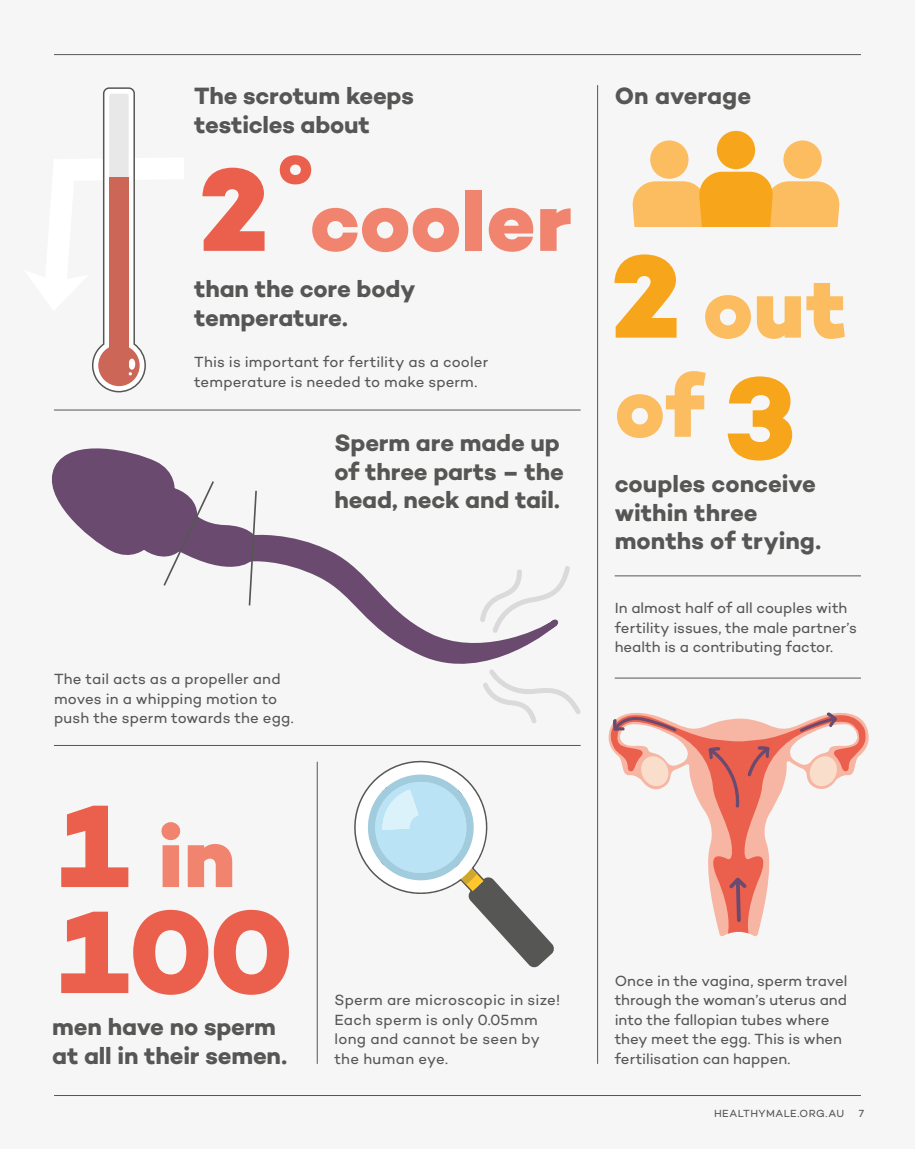
<style>
.page{position:relative;width:915px;height:1149px;background:#fff}
.page>*{position:absolute;margin:0;border:0;box-sizing:border-box;transform-origin:0 0}
.t1{font:800 119.55px "Campton";color:#eb604d}
.t2{font:800 84.9px "Campton";letter-spacing:.005em;color:#f0846e}
.t3{font:800 84px/99px "Campton";color:#fbbd60}
.t4{font:700 24px/28.5px "Campton";letter-spacing:-.005em;color:#565655}
.t5{font:15px/19.5px "Campton";letter-spacing:.005em;color:#565655}
.t6{font:10.5px "Campton";letter-spacing:.04em;color:#565655}
.s1{font-size:119.55px;color:#eb604d}
.s2{font-size:119.55px;color:#f7a51a}
</style>
<div class="page">
<div style="left:0;top:0;width:914px;height:1148px;background:#f6f6f6"></div>
<svg style="left:51px;top:448px;width:492px;height:216px"></svg>
<div style="left:650px;top:140px;width:38px;height:39px;background:#fbbd60;border-radius:50%"></div>
<div style="left:783px;top:140px;width:38px;height:39px;background:#fbbd60;border-radius:50%"></div>
<svg style="left:632px;top:172px;width:208px;height:55px"></svg>
<div style="left:716px;top:131px;width:38px;height:38px;background:#f7a51a;border-radius:50%"></div>
<hr style="left:54px;top:409px;width:526px;height:1px;background:#565655">
<hr style="left:597px;top:85px;width:1px;height:978px;background:#565655">
<hr style="left:54px;top:745px;width:526px;height:1px;background:#565655">
<hr style="left:317px;top:761px;width:1px;height:302px;background:#565655">
<hr style="left:614px;top:575px;width:246px;height:1px;background:#565655">
<hr style="left:614px;top:677px;width:246px;height:1px;background:#565655">
<svg style="left:162px;top:479px;width:53px;height:108px"></svg>
<svg style="left:248px;top:489px;width:10px;height:118px"></svg>
<svg style="left:477px;top:562px;width:93px;height:73px"></svg>
<svg style="left:483px;top:669px;width:98px;height:54px"></svg>
<svg style="left:354px;top:760px;width:198px;height:206px"></svg>
<hr style="left:54px;top:54px;width:806px;height:1px;background:#565655">
<hr style="left:54px;top:1094px;width:806px;height:1px;background:#565655">
<svg style="left:92px;top:87px;width:54px;height:306px"></svg>
<div style="left:109px;top:177px;width:20px;height:188px;background:#cc6657"></div>
<svg style="left:610px;top:714px;width:255px;height:219px"></svg>
<svg style="left:639px;top:754px;width:31px;height:34px"></svg>
<svg style="left:807px;top:754px;width:31px;height:34px"></svg>
<svg style="left:729px;top:877px;width:17px;height:44px"></svg>
<svg style="left:708px;top:746px;width:31px;height:61px;background:#d9665b"></svg>
<svg style="left:747px;top:746px;width:22px;height:30px"></svg>
<svg style="left:612px;top:714px;width:65px;height:18px"></svg>
<svg style="left:797px;top:712px;width:39px;height:22px"></svg>
<h3 class="t4" style="left:194px;top:82px;width:221px">The scrotum keeps testicles about</h3>
<h2 class="t2" style="left:195px;top:168px;width:378px"><span class="s1">2˚</span>cooler</h2>
<h3 class="t4" style="left:194px;top:274px;width:222px">than the core body temperature.</h3>
<p class="t5" style="left:194px;top:352px;width:295px">This is important for fertility as a cooler temperature is needed to make sperm.</p>
<h3 class="t4" style="left:334px;top:428px;width:231px">Sperm are made up of three parts – the head, neck and tail.</h3>
<p class="t5" style="left:54px;top:669px;width:241px">The tail acts as a propeller and moves in a whipping motion to push the sperm towards the egg.</p>
<h2 class="t2" style="left:54px;top:803px;width:183px"><span class="s1">1</span> in</h2>
<h1 class="t1" style="left:54px;top:875px;width:238px">100</h1>
<h3 class="t4" style="left:52px;top:1012px;width:236px">men have no sperm at all in their semen.</h3>
<p class="t5" style="left:334px;top:989px;width:227px">Sperm are microscopic in size!<br>Each sperm is only 0.05mm long and cannot be seen by the human eye.</p>
<h3 class="t4" style="left:614px;top:82px;width:138px">On average</h3>
<h3 class="t3" style="left:607px;top:259px;width:241px"><span class="s2">2</span> out of<span class="s2">3</span></h3>
<h3 class="t4" style="left:614px;top:469px;width:208px">couples conceive within three months of trying.</h3>
<p class="t5" style="left:614px;top:598px;width:244px">In almost half of all couples with fertility issues, the male partner’s health is a contributing factor.</p>
<p class="t5" style="left:614px;top:970px;width:234px">Once in the vagina, sperm travel through the woman’s uterus and into the fallopian tubes where they meet the egg. This is when fertilisation can happen.</p>
<p class="t6" style="left:713px;top:1106px;width:132px">HEALTHYMALE.ORG.AU</p>
<p class="t6" style="left:857px;top:1106px;width:8px">7</p>
</div>
